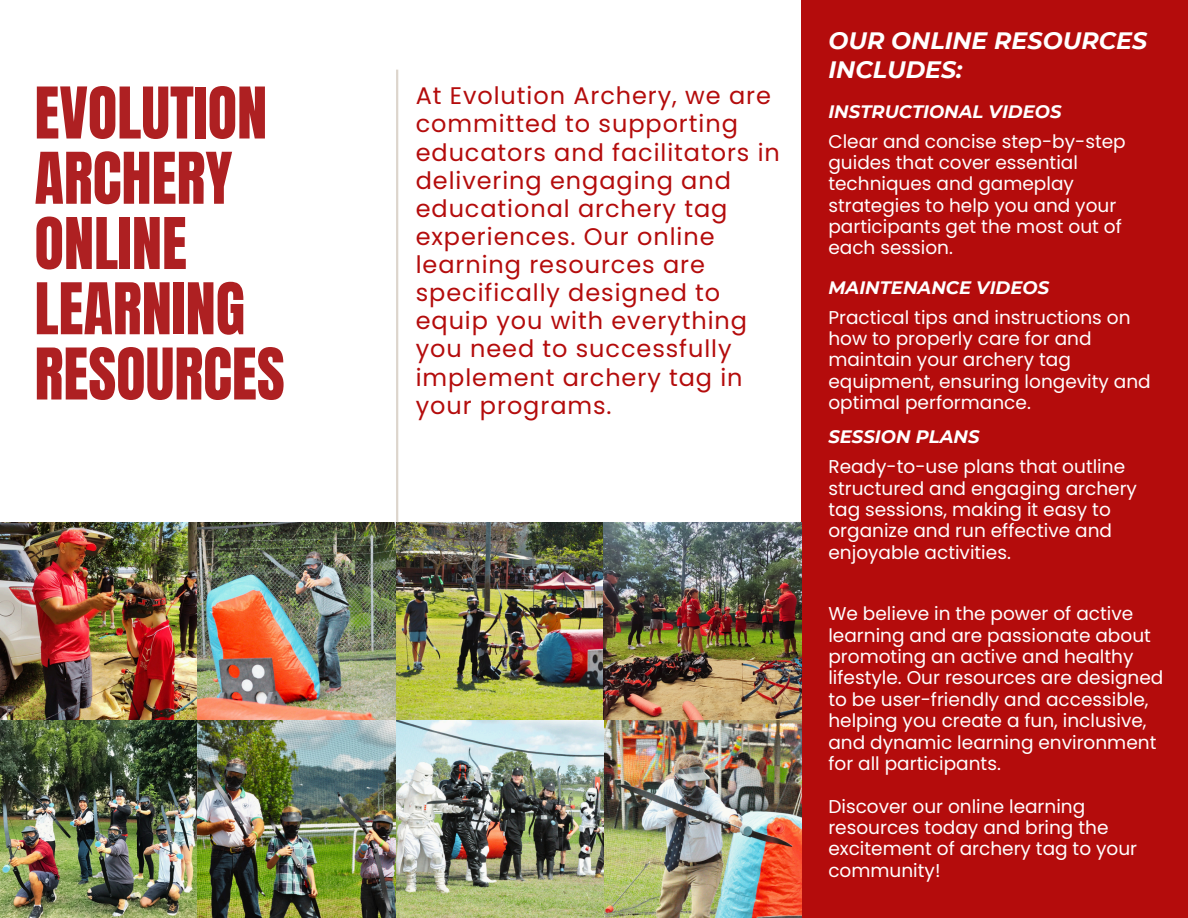
<style>
.page{position:relative;width:1188px;height:918px;background:#fff}
.page>*{position:absolute;margin:0;border:0;box-sizing:border-box;transform-origin:0 0}
.t1{font:60.6px/65.2px "Anton";color:#ae2022}
.t2{font:24px/28.2px "Poppins";letter-spacing:.04em;color:#b40c0c}
.t3{font:italic 700 23.7px/28.5px "Montserrat";color:#fff}
.t4{font:18.45px/21.3px "Poppins";color:#fff}
.t5{font:italic 700 18px "Montserrat";color:#fff}
</style>
<div class="page">
<div style="left:801px;top:0;width:387px;height:918px;background:#b40c0c"></div>
<hr style="left:396px;top:70px;width:2px;height:819px;background:#b2a18c">
<img style="left:0;top:522px;width:396px;height:396px">
<img style="left:396px;top:522px;width:405px;height:396px">
<h1 class="t1" style="left:35px;top:81px;width:252px">EVOLUTION<br>ARCHERY<br>ONLINE<br>LEARNING<br>RESOURCES</h1>
<p class="t2" style="left:416px;top:82px;width:366px">At Evolution Archery, we are committed to supporting educators and facilitators in delivering engaging and educational archery tag experiences. Our online learning resources are specifically designed to equip you with everything you need to successfully implement archery tag in your programs.</p>
<h2 class="t3" style="left:828px;top:26px;width:320px">OUR ONLINE RESOURCES<br>INCLUDES:</h2>
<h4 class="t5" style="left:828px;top:100px;width:235px">INSTRUCTIONAL VIDEOS</h4>
<p class="t4" style="left:828px;top:130px;width:299px">Clear and concise step-by-step guides that cover essential techniques and gameplay strategies to help you and your participants get the most out of each session.</p>
<h4 class="t5" style="left:828px;top:276px;width:222px">MAINTENANCE VIDEOS</h4>
<p class="t4" style="left:828px;top:307px;width:324px">Practical tips and instructions on how to properly care for and maintain your archery tag equipment, ensuring longevity and optimal performance.</p>
<h4 class="t5" style="left:828px;top:426px;width:153px">SESSION PLANS</h4>
<p class="t4" style="left:828px;top:456px;width:310px">Ready-to-use plans that outline structured and engaging archery tag sessions, making it easy to organize and run effective and enjoyable activities.</p>
<p class="t4" style="left:828px;top:603px;width:336px">We believe in the power of active learning and are passionate about promoting an active and healthy lifestyle. Our resources are designed to be user-friendly and accessible, helping you create a fun, inclusive, and dynamic learning environment for all participants.</p>
<p class="t4" style="left:828px;top:796px;width:310px">Discover our online learning resources today and bring the excitement of archery tag to your community!</p>
</div>
